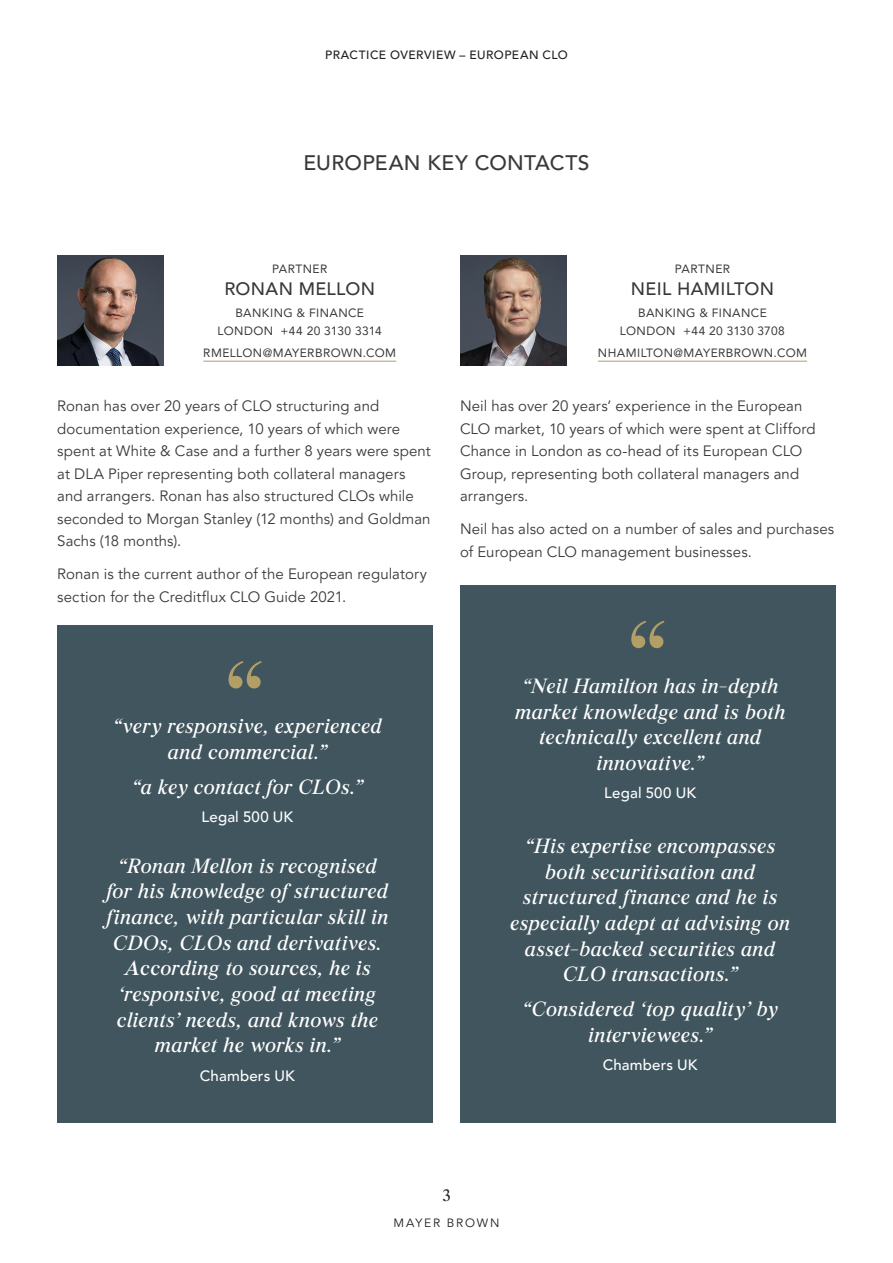
<style>
.page{position:relative;width:893px;height:1263px;background:#fff}
.page>*{position:absolute;margin:0;border:0;box-sizing:border-box;transform-origin:0 0}
.Large_Gold_Quote{font:100.5px "Burgess Pro";color:#b39e66}
.t1{font:500 21px "Avenir LT Pro";letter-spacing:.015em;color:#383938}
.Qiuote_Centered_Burgess{font:italic 20.55px/25.7px "Burgess Pro";letter-spacing:.045em;color:#fff;text-align:center}
.Name_-_Contact{font:500 18px "Avenir LT Pro";letter-spacing:.015em;color:#383938}
.t2{font:16.5px "Burgess Pro";color:#231f20}
.Body_copy{font:15px/22.5px "Avenir LT Pro";letter-spacing:.005em;color:#383938}
.Body_copy_bold{font:500 15px "Avenir LT Pro";letter-spacing:.01em;color:#fff}
.Title_and_Practice_-_Contact{font:12px "Avenir LT Pro";letter-spacing:.04em;color:#383938}
.Phone_and_Office_-_Contact{font:12px "Avenir LT Pro";letter-spacing:.04em;color:#383938}
.Title_Large{font:500 12px "Avenir LT Pro";letter-spacing:.04em;color:#231f20}
.t3{font:12px "Avenir LT Pro";letter-spacing:.15em;color:#231f20}
</style>
<div class="page">
<div style="left:57px;top:625px;width:376px;height:498px;background:#40555e"></div>
<div style="left:460px;top:585px;width:376px;height:538px;background:#40555e"></div>
<hr style="left:203px;top:361px;width:193px;height:1px;background:#b39e66">
<hr style="left:598px;top:361px;width:209px;height:1px;background:#b39e66">
<img style="left:57px;top:255px;width:107px;height:110px">
<img style="left:460px;top:255px;width:106px;height:110px">
<p class="Title_Large" style="left:325px;top:47px;width:244px">PRACTICE OVERVIEW – EUROPEAN CLO</p>
<h1 class="t1" style="left:303px;top:150px;width:288px">EUROPEAN KEY CONTACTS</h1>
<p class="Title_and_Practice_-_Contact" style="left:272px;top:262px;width:57px">PARTNER</p>
<p class="Name_-_Contact" style="left:224px;top:278px;width:152px">RONAN MELLON</p>
<p class="Title_and_Practice_-_Contact" style="left:235px;top:305px;width:130px">BANKING &amp; FINANCE</p>
<p class="Phone_and_Office_-_Contact" style="left:218px;top:323px;width:166px">LONDON +44 20 3130 3314</p>
<p class="Title_and_Practice_-_Contact" style="left:203px;top:345px;width:194px">RMELLON@MAYERBROWN.COM</p>
<p class="Title_and_Practice_-_Contact" style="left:675px;top:262px;width:57px">PARTNER</p>
<p class="Name_-_Contact" style="left:631px;top:278px;width:145px">NEIL HAMILTON</p>
<p class="Title_and_Practice_-_Contact" style="left:638px;top:305px;width:130px">BANKING &amp; FINANCE</p>
<p class="Phone_and_Office_-_Contact" style="left:620px;top:323px;width:166px">LONDON +44 20 3130 3708</p>
<p class="Title_and_Practice_-_Contact" style="left:598px;top:345px;width:211px">NHAMILTON@MAYERBROWN.COM</p>
<p class="Body_copy" style="left:57px;top:395px;width:375px">Ronan has over 20 years of CLO structuring and documentation experience, 10 years of which were spent at White &amp; Case and a further 8 years were spent at DLA Piper representing both collateral managers and arrangers. Ronan has also structured CLOs while seconded to Morgan Stanley (12 months) and Goldman Sachs (18 months).</p>
<p class="Body_copy" style="left:57px;top:563px;width:371px">Ronan is the current author of the European regulatory section for the Creditflux CLO Guide 2021.</p>
<p class="Large_Gold_Quote" style="left:226px;top:637px;width:40px">“</p>
<p class="Qiuote_Centered_Burgess" style="left:113px;top:714px;width:270px">“very responsive, experienced and commercial.”</p>
<p class="Qiuote_Centered_Burgess" style="left:132px;top:774px;width:232px">“a key contact for CLOs.”</p>
<p class="Body_copy_bold" style="left:202px;top:808px;width:93px">Legal 500 UK</p>
<p class="Qiuote_Centered_Burgess" style="left:107px;top:853px;width:283px">“Ronan Mellon is recognised for his knowledge of structured finance, with particular skill in<br>CDOs, CLOs and derivatives.<br>According to sources, he is ‘responsive, good at meeting clients’ needs, and knows the market he works in.”</p>
<p class="Body_copy_bold" style="left:200px;top:1066px;width:96px">Chambers UK</p>
<p class="Body_copy" style="left:460px;top:395px;width:357px">Neil has over 20 years’ experience in the European CLO market, 10 years of which were spent at Clifford Chance in London as co-head of its European CLO Group, representing both collateral managers and arrangers.</p>
<p class="Body_copy" style="left:460px;top:518px;width:376px">Neil has also acted on a number of sales and purchases of European CLO management businesses.</p>
<p class="Large_Gold_Quote" style="left:629px;top:596px;width:40px">“</p>
<p class="Qiuote_Centered_Burgess" style="left:515px;top:673px;width:271px">“Neil Hamilton has in-depth market knowledge and is both technically excellent and innovative.”</p>
<p class="Body_copy_bold" style="left:604px;top:784px;width:93px">Legal 500 UK</p>
<p class="Qiuote_Centered_Burgess" style="left:511px;top:834px;width:281px">“His expertise encompasses both securitisation and structured finance and he is especially adept at advising on asset-backed securities and<br>CLO transactions.”</p>
<p class="Qiuote_Centered_Burgess" style="left:523px;top:996px;width:257px">“Considered ‘top quality’ by interviewees.”</p>
<p class="Body_copy_bold" style="left:603px;top:1056px;width:96px">Chambers UK</p>
<p class="t2" style="left:443px;top:1185px;width:9px">3</p>
<p class="t3" style="left:393px;top:1215px;width:108px">MAYER BROWN</p>
</div>
